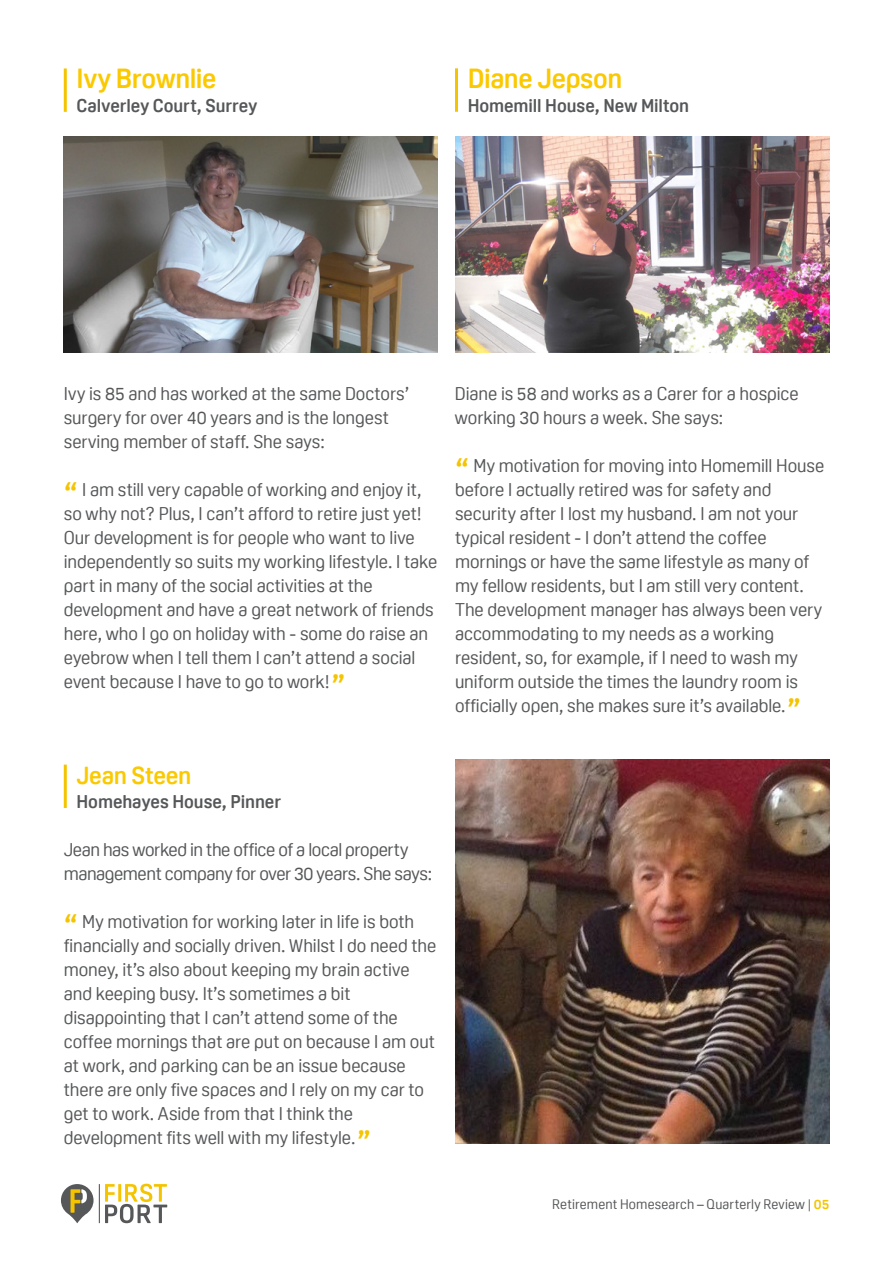
<style>
.page{position:relative;width:893px;height:1263px;background:#fff}
.page>*{position:absolute;margin:0;border:0;box-sizing:border-box;transform-origin:0 0}
.t1{font:700 27px "Oscine";letter-spacing:-.015em;color:#fbc900}
.t2{font:700 24px "Oscine";letter-spacing:-.015em;color:#fbc900}
.t3{font:18px/24px "Oscine";letter-spacing:-.005em;color:#555759}
.t4{font:18px/24px "Oscine";letter-spacing:-.025em;color:#555759}
.t5{font:700 18px "Oscine";letter-spacing:-.005em;color:#555759}
.t6{font:13.5px "Oscine";letter-spacing:.01em;color:#555759}
.s1{font-weight:700;font-size:27px;color:#f5c400}
.s2{font-weight:700;color:#f5c400}
</style>
<div class="page">
<img style="left:64px;top:136px;width:374px;height:216px">
<img style="left:455px;top:760px;width:374px;height:384px">
<img style="left:455px;top:136px;width:374px;height:216px">
<hr style="left:64px;top:765px;width:3px;height:43px;background:#f5c400">
<hr style="left:455px;top:68px;width:3px;height:44px;background:#f5c400">
<hr style="left:64px;top:68px;width:3px;height:44px;background:#f5c400">
<svg style="left:61px;top:1184px;width:106px;height:39px"></svg>
<h1 class="t1" style="left:77px;top:63px;width:141px">Ivy Brownlie</h1>
<p class="t5" style="left:77px;top:95px;width:182px">Calverley Court, Surrey</p>
<h1 class="t1" style="left:468px;top:63px;width:156px">Diane Jepson</h1>
<p class="t5" style="left:468px;top:95px;width:223px">Homemill House, New Milton</p>
<p class="t3" style="left:64px;top:382px;width:347px">Ivy is 85 and has worked at the same Doctors’ surgery for over 40 years and is the longest serving member of staff. She says:</p>
<p class="t3" style="left:64px;top:478px;width:375px"><span class="s1">“</span> I am still very capable of working and enjoy it, so why not? Plus, I can’t afford to retire just yet!<br>Our development is for people who want to live independently so suits my working lifestyle. I take part in many of the social activities at the development and have a great network of friends here, who I go on holiday with - some do raise an eyebrow when I tell them I can’t attend a social event because I have to go to work!<span class="s1">”</span></p>
<p class="t3" style="left:455px;top:382px;width:345px">Diane is 58 and works as a Carer for a hospice working 30 hours a week. She says:</p>
<p class="t3" style="left:455px;top:454px;width:371px"><span class="s1">“</span> My motivation for moving into Homemill House before I actually retired was for safety and security after I lost my husband. I am not your typical resident - I don’t attend the coffee mornings or have the same lifestyle as many of my fellow residents, but I am still very content.<br>The development manager has always been very accommodating to my needs as a working resident, so, for example, if I need to wash my uniform outside the times the laundry room is officially open, she makes sure it’s available.<span class="s1">”</span></p>
<h2 class="t2" style="left:77px;top:762px;width:116px">Jean Steen</h2>
<p class="t5" style="left:77px;top:791px;width:206px">Homehayes House, Pinner</p>
<p class="t4" style="left:64px;top:838px;width:370px">Jean has worked in the office of a local property management company for over 30 years. She says:</p>
<p class="t3" style="left:64px;top:910px;width:374px"><span class="s1">“</span> My motivation for working later in life is both financially and socially driven. Whilst I do need the money, it’s also about keeping my brain active and keeping busy. It’s sometimes a bit disappointing that I can’t attend some of the coffee mornings that are put on because I am out at work, and parking can be an issue because there are only five spaces and I rely on my car to get to work. Aside from that I think the development fits well with my lifestyle.<span class="s1">”</span></p>
<p class="t6" style="left:552px;top:1197px;width:278px">Retirement Homesearch – Quarterly Review | <span class="s2">05</span></p>
</div>
